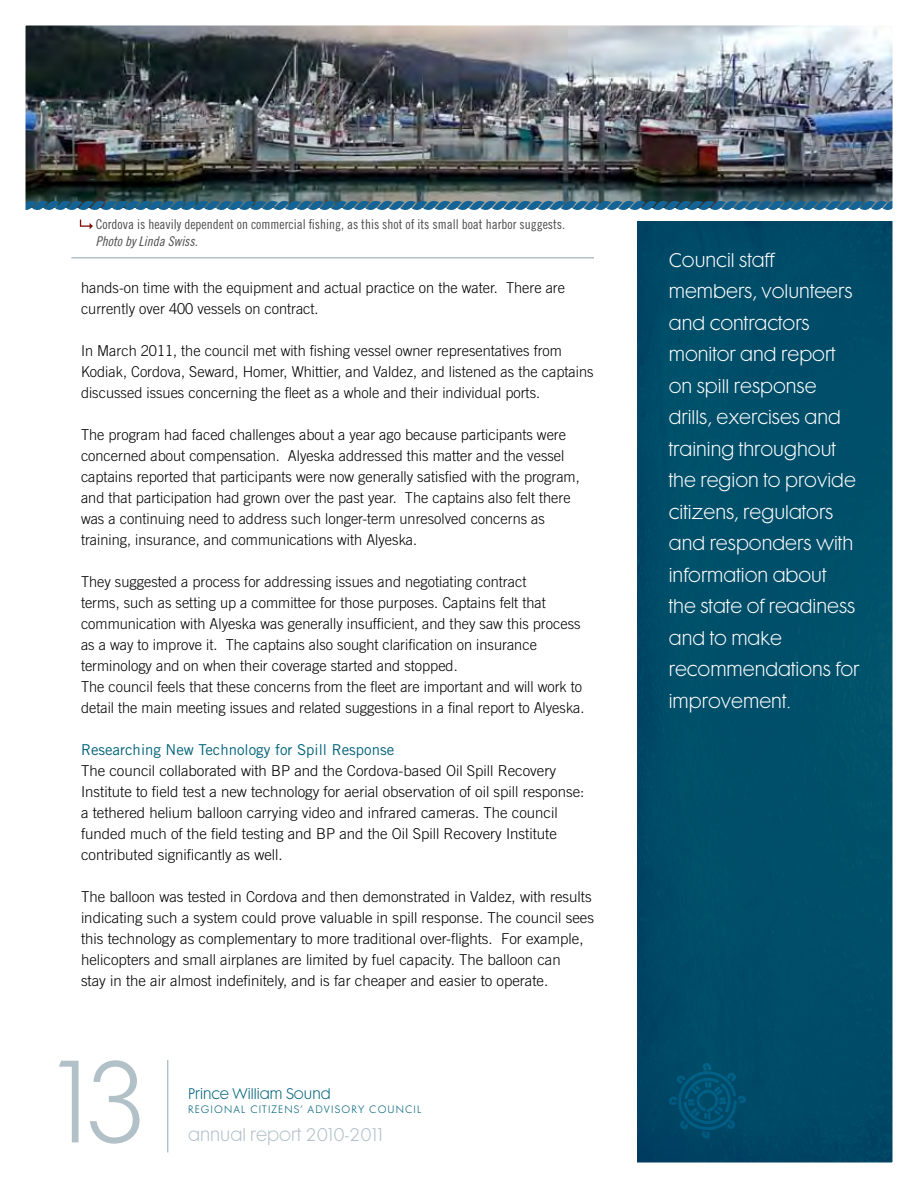
<style>
.page{position:relative;width:918px;height:1188px;background:#fff}
.page>*{position:absolute;margin:0;border:0;box-sizing:border-box;transform-origin:0 0}
.t1{font:106.65px "Cg Futura Maxi Lt";color:#b2c0c8}
.t2{font:18px/31.5px "Cg Futura Maxi Lt";color:#fff}
.t3{font:16.8px "Cg Futura Maxi Lt";color:#b2c0c8}
.t4{font:300 15px/21px "Trade Gothic";color:#000}
.t5{font:15px "Trade Gothic";color:#006279}
.t6{font:14.1px "Cg Futura Maxi Lt";color:#006279}
.t7{font:13.5px "Trade Gothic Cond Eighteen";color:#4d4d4f}
.t8{font:13.5px "Trade Gothic Cond Eighteen Obl";color:#4d4d4f}
.t9{font:9.75px "Cg Futura Maxi Lt";letter-spacing:.12em;color:#006279}
</style>
<div class="page">
<hr style="left:167px;top:1060px;width:1px;height:92px;background:#b2c0c8">
<img style="left:27px;top:27px;width:864px;height:171px">
<div style="left:638px;top:222px;width:253px;height:939px;background:#004e69"></div>
<svg style="left:80px;top:220px;width:13px;height:9px"></svg>
<hr style="left:71px;top:257px;width:523px;height:2px;background:#b2c0c8">
<svg style="left:669px;top:1063px;width:77px;height:76px"></svg>
<svg style="left:27px;top:198px;width:864px;height:12px"></svg>
<p class="t7" style="left:96px;top:217px;width:471px">Cordova is heavily dependent on commercial fishing, as this shot of its small boat harbor suggests.</p>
<p class="t8" style="left:96px;top:233px;width:103px">Photo by Linda Swiss.</p>
<p class="t4" style="left:81px;top:277px;width:486px">hands-on time with the equipment and actual practice on the water. There are currently over 400 vessels on contract.</p>
<p class="t4" style="left:81px;top:340px;width:514px">In March 2011, the council met with fishing vessel owner representatives from<br>Kodiak, Cordova, Seward, Homer, Whittier, and Valdez, and listened as the captains discussed issues concerning the fleet as a whole and their individual ports.</p>
<p class="t4" style="left:81px;top:424px;width:500px">The program had faced challenges about a year ago because participants were concerned about compensation. Alyeska addressed this matter and the vessel captains reported that participants were now generally satisfied with the program, and that participation had grown over the past year. The captains also felt there was a continuing need to address such longer-term unresolved concerns as training, insurance, and communications with Alyeska.</p>
<p class="t4" style="left:81px;top:571px;width:505px">They suggested a process for addressing issues and negotiating contract<br>terms, such as setting up a committee for those purposes. Captains felt that communication with Alyeska was generally insufficient, and they saw this process as a way to improve it. The captains also sought clarification on insurance terminology and on when their coverage started and stopped.<br>The council feels that these concerns from the fleet are important and will work to detail the main meeting issues and related suggestions in a final report to Alyeska.</p>
<p class="t5" style="left:81px;top:740px;width:315px">Researching New Technology for Spill Response</p>
<p class="t4" style="left:81px;top:760px;width:505px">The council collaborated with BP and the Cordova-based Oil Spill Recovery Institute to field test a new technology for aerial observation of oil spill response: a tethered helium balloon carrying video and infrared cameras. The council funded much of the field testing and BP and the Oil Spill Recovery Institute contributed significantly as well.</p>
<p class="t4" style="left:81px;top:886px;width:515px">The balloon was tested in Cordova and then demonstrated in Valdez, with results indicating such a system could prove valuable in spill response. The council sees this technology as complementary to more traditional over-flights. For example, helicopters and small airplanes are limited by fuel capacity. The balloon can<br>stay in the air almost indefinitely, and is far cheaper and easier to operate.</p>
<h1 class="t1" style="left:55px;top:1037px;width:98px">13</h1>
<p class="t6" style="left:188px;top:1085px;width:144px">Prince William Sound</p>
<p class="t9" style="left:188px;top:1104px;width:235px">Regional Citizens’ Advisory Council</p>
<p class="t3" style="left:188px;top:1124px;width:196px">annual report 2010-2011</p>
<p class="t2" style="left:669px;top:244px;width:192px">Council staff members, volunteers and contractors monitor and report on spill response drills, exercises and training throughout the region to provide citizens, regulators and responders with information about<br>the state of readiness and to make recommendations for improvement.</p>
</div>
